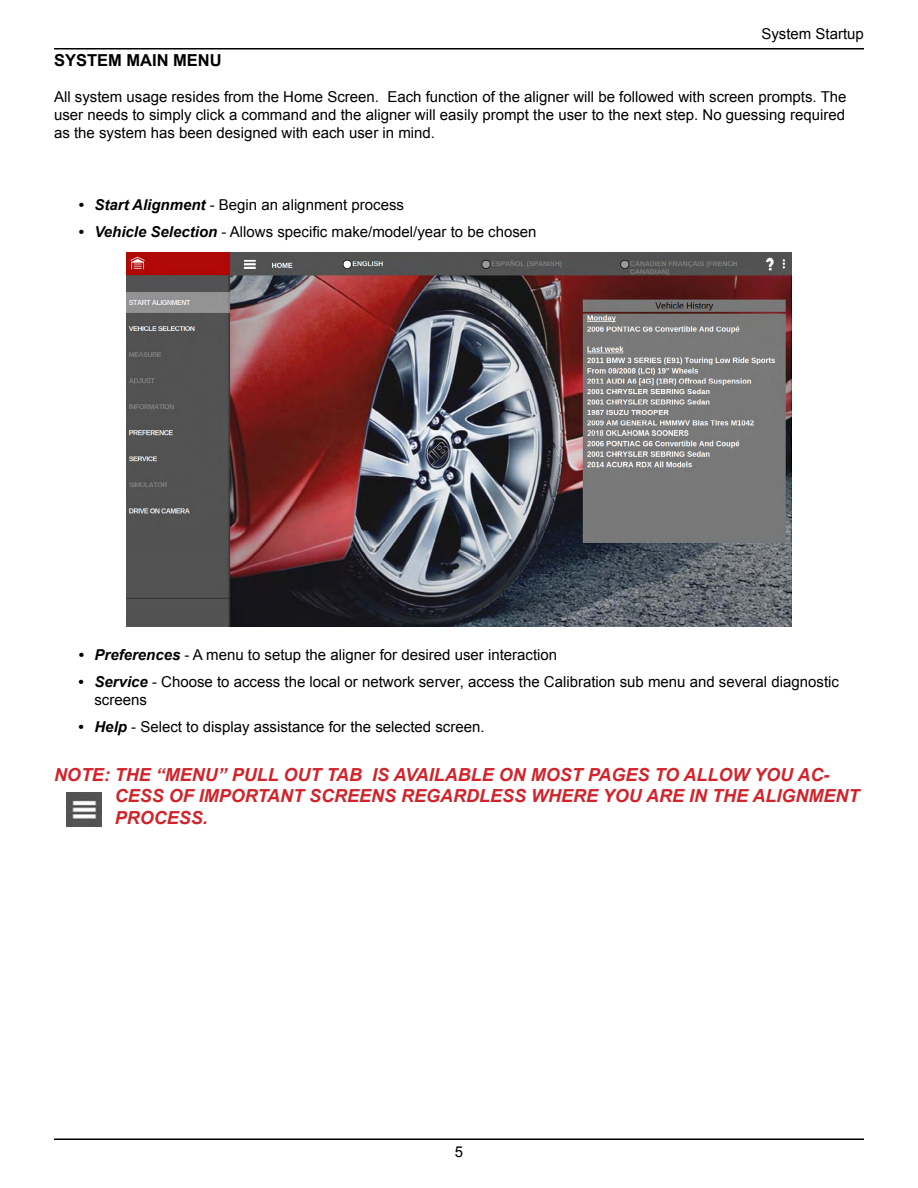
<style>
.page{position:relative;width:918px;height:1188px;background:#fff}
.page>*{position:absolute;margin:0;border:0;box-sizing:border-box;transform-origin:0 0}
.t1{font:italic 700 18px/21.6px "Arial";color:#d2232a}
.t2{font:700 16.5px "Arial";color:#000}
.t3{font:15px/18px "Arial";color:#000;text-align:justify}
.s1{font-weight:700;font-style:italic}
</style>
<div class="page">
<img style="left:67px;top:793px;width:35px;height:33px">
<img style="left:126px;top:253px;width:666px;height:374px">
<hr style="left:54px;top:1138px;width:810px;height:2px;background:#000">
<hr style="left:54px;top:48px;width:810px;height:2px;background:#000">
<p class="t3" style="left:761px;top:25px;width:104px">System Startup</p>
<p class="t2" style="left:54px;top:49px;width:169px">SYSTEM MAIN MENU</p>
<p class="t3" style="left:54px;top:88px;width:794px">All system usage resides from the Home Screen. Each function of the aligner will be followed with screen prompts. The user needs to simply click a command and the aligner will easily prompt the user to the next step. No guessing required as the system has been designed with each user in mind.</p>
<p class="t3" style="left:78px;top:196px;width:328px"><span class="s1">• Start Alignment</span> - Begin an alignment process</p>
<p class="t3" style="left:78px;top:223px;width:460px"><span class="s1">• Vehicle Selection</span> - Allows specific make/model/year to be chosen</p>
<p class="t3" style="left:78px;top:646px;width:481px"><span class="s1">• Preferences</span> - A menu to setup the aligner for desired user interaction</p>
<p class="t3" style="left:94px;top:673px;width:746px;text-indent:-16px"><span class="s1">• Service</span> - Choose to access the local or network server, access the Calibration sub menu and several diagnostic screens</p>
<p class="t3" style="left:78px;top:718px;width:408px"><span class="s1">• Help</span> - Select to display assistance for the selected screen.</p>
<p class="t1" style="left:115px;top:764px;width:746px;text-indent:-61px">NOTE: THE “MENU” PULL OUT TAB IS AVAILABLE ON MOST PAGES TO ALLOW YOU AC-<br>CESS OF IMPORTANT SCREENS REGARDLESS WHERE YOU ARE IN THE ALIGNMENT<br>PROCESS.</p>
<p class="t3" style="left:455px;top:1143px;width:10px">5</p>
</div>
